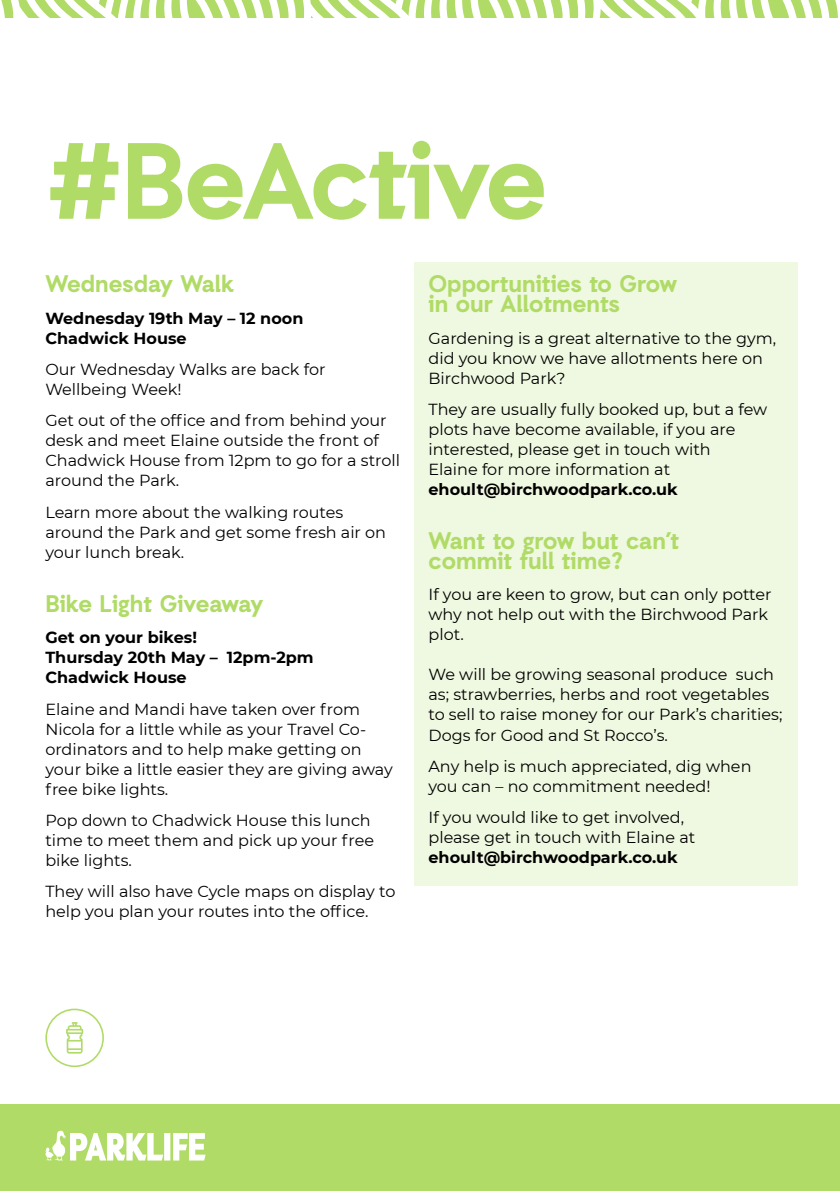
<style>
.page{position:relative;width:840px;height:1191px;background:#fff}
.page>*{position:absolute;margin:0;border:0;box-sizing:border-box;transform-origin:0 0}
.t1{font:700 108px "Auxilia";letter-spacing:-.02em;color:#b0db66}
.t2{font:700 24px/20px "Auxilia";color:#b0db66}
.t3{font:16px/20px "Montserrat";color:#000}
.t4{font:700 16px/20px "Montserrat";color:#000}
</style>
<div class="page">
<div style="left:414px;top:262px;width:383px;height:623px;background:#eff8e0"></div>
<div style="left:0;top:1104px;width:839px;height:87px;background:#b0db66"></div>
<svg style="left:45px;top:1130px;width:160px;height:30px"></svg>
<svg style="left:1px;top:0;width:837px;height:17px"></svg>
<svg style="left:45px;top:1008px;width:59px;height:59px"></svg>
<h1 class="t1" style="left:45px;top:114px;width:503px">#BeActive</h1>
<h2 class="t2" style="left:45px;top:273px;width:190px">Wednesday Walk</h2>
<p class="t4" style="left:45px;top:307px;width:259px">Wednesday 19th May – 12 noon<br>Chadwick House</p>
<p class="t3" style="left:45px;top:359px;width:281px">Our Wednesday Walks are back for<br>Wellbeing Week!</p>
<p class="t3" style="left:45px;top:410px;width:356px">Get out of the office and from behind your desk and meet Elaine outside the front of Chadwick House from 12pm to go for a stroll around the Park.</p>
<p class="t3" style="left:45px;top:501px;width:342px">Learn more about the walking routes around the Park and get some fresh air on your lunch break.</p>
<h2 class="t2" style="left:45px;top:593px;width:219px">Bike Light Giveaway</h2>
<p class="t4" style="left:45px;top:626px;width:270px">Get on your bikes!<br>Thursday 20th May – 12pm-2pm<br>Chadwick House</p>
<p class="t3" style="left:45px;top:698px;width:349px">Elaine and Mandi have taken over from Nicola for a little while as your Travel Co&shy;ordinators and to help make getting on your bike a little easier they are giving away free bike lights.</p>
<p class="t3" style="left:45px;top:809px;width:330px">Pop down to Chadwick House this lunch time to meet them and pick up your free bike lights.</p>
<p class="t3" style="left:45px;top:881px;width:351px">They will also have Cycle maps on display to help you plan your routes into the office.</p>
<h2 class="t2" style="left:428px;top:273px;width:250px">Opportunities to Grow in our Allotments</h2>
<p class="t3" style="left:428px;top:327px;width:349px">Gardening is a great alternative to the gym, did you know we have allotments here on<br>Birchwood Park?</p>
<p class="t3" style="left:428px;top:399px;width:340px">They are usually fully booked up, but a few plots have become available, if you are interested, please get in touch with<br>Elaine for more information at</p>
<p class="t4" style="left:428px;top:478px;width:251px">ehoult@birchwoodpark.co.uk</p>
<h2 class="t2" style="left:428px;top:530px;width:252px">Want to grow but can’t commit full time?</h2>
<p class="t3" style="left:428px;top:584px;width:344px">If you are keen to grow, but can only potter why not help out with the Birchwood Park plot.</p>
<p class="t3" style="left:428px;top:664px;width:355px">We will be growing seasonal produce such as; strawberries, herbs and root vegetables to sell to raise money for our Park’s charities; Dogs for Good and St Rocco’s.</p>
<p class="t3" style="left:428px;top:755px;width:324px">Any help is much appreciated, dig when you can – no commitment needed!</p>
<p class="t3" style="left:428px;top:807px;width:268px">If you would like to get involved, please get in touch with Elaine at</p>
<p class="t4" style="left:428px;top:846px;width:251px">ehoult@birchwoodpark.co.uk</p>
</div>
